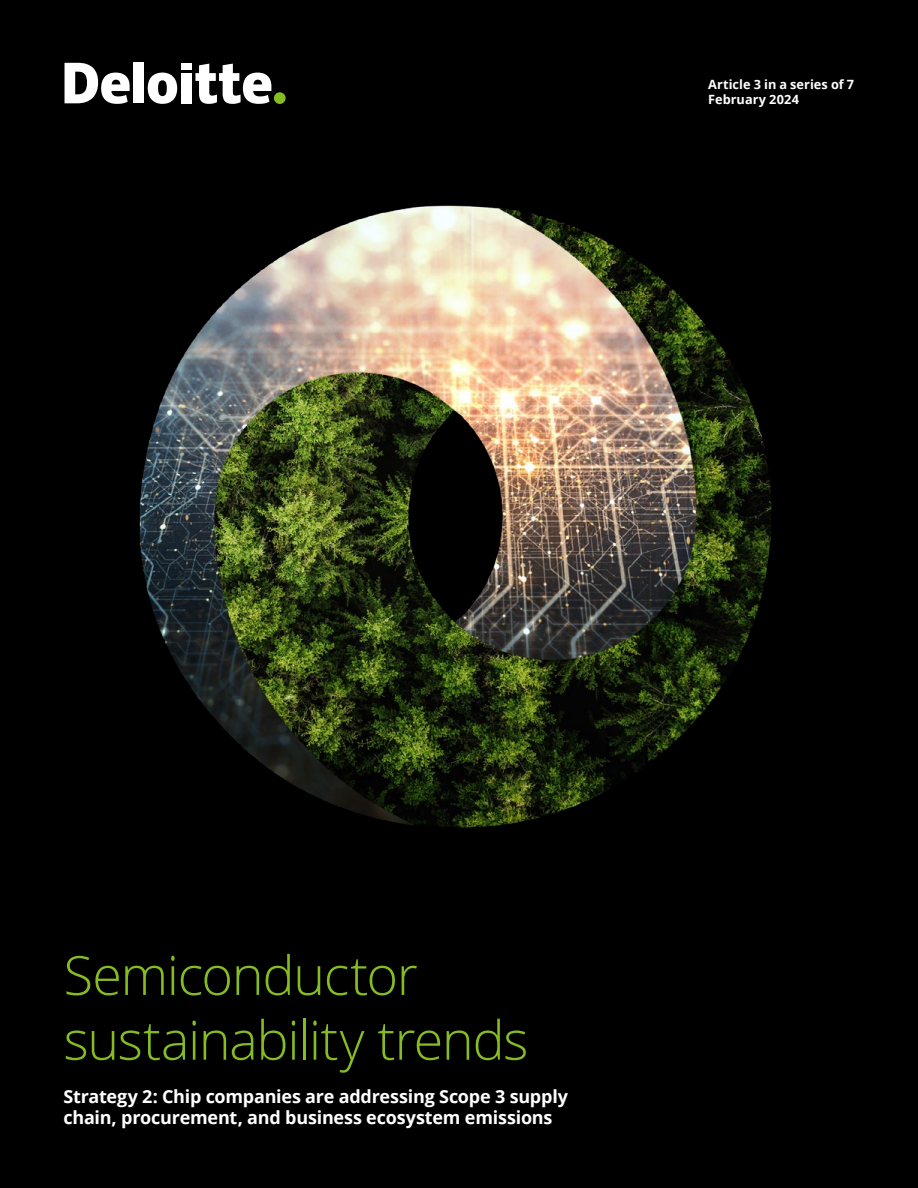
<style>
.page{position:relative;width:918px;height:1188px;background:#000}
.page>*{position:absolute;margin:0;border:0;box-sizing:border-box;transform-origin:0 0}
.t1{font:300 54px/64.8px "Open Sans";letter-spacing:-.025em;color:#85bc22}
.t2{font:700 18px/21px "Open Sans";letter-spacing:-.015em;color:#fff}
.t3{font:700 12.75px/15px "Open Sans";letter-spacing:.005em;color:#fff}
</style>
<div class="page">
<div style="left:274px;top:92px;width:12px;height:12px;background:#85bc22;border-radius:50%"></div>
<div style="left:134px;top:63px;width:10px;height:40px;background:#fff"></div>
<svg style="left:148px;top:73px;width:29px;height:31px"></svg>
<div style="left:181px;top:73px;width:10px;height:30px;background:#fff"></div>
<div style="left:181px;top:63px;width:10px;height:6px;background:#fff"></div>
<svg style="left:195px;top:64px;width:76px;height:40px"></svg>
<svg style="left:65px;top:63px;width:65px;height:41px"></svg>
<img style="left:103px;top:162px;width:707px;height:708px">
<p class="t3" style="left:708px;top:76px;width:148px">Article 3 in a series of 7<br>February 2024</p>
<h1 class="t1" style="left:64px;top:941px;width:466px">Semiconductor sustainability trends</h1>
<p class="t2" style="left:64px;top:1086px;width:506px">Strategy 2: Chip companies are addressing Scope 3 supply chain, procurement, and business ecosystem emissions</p>
</div>
